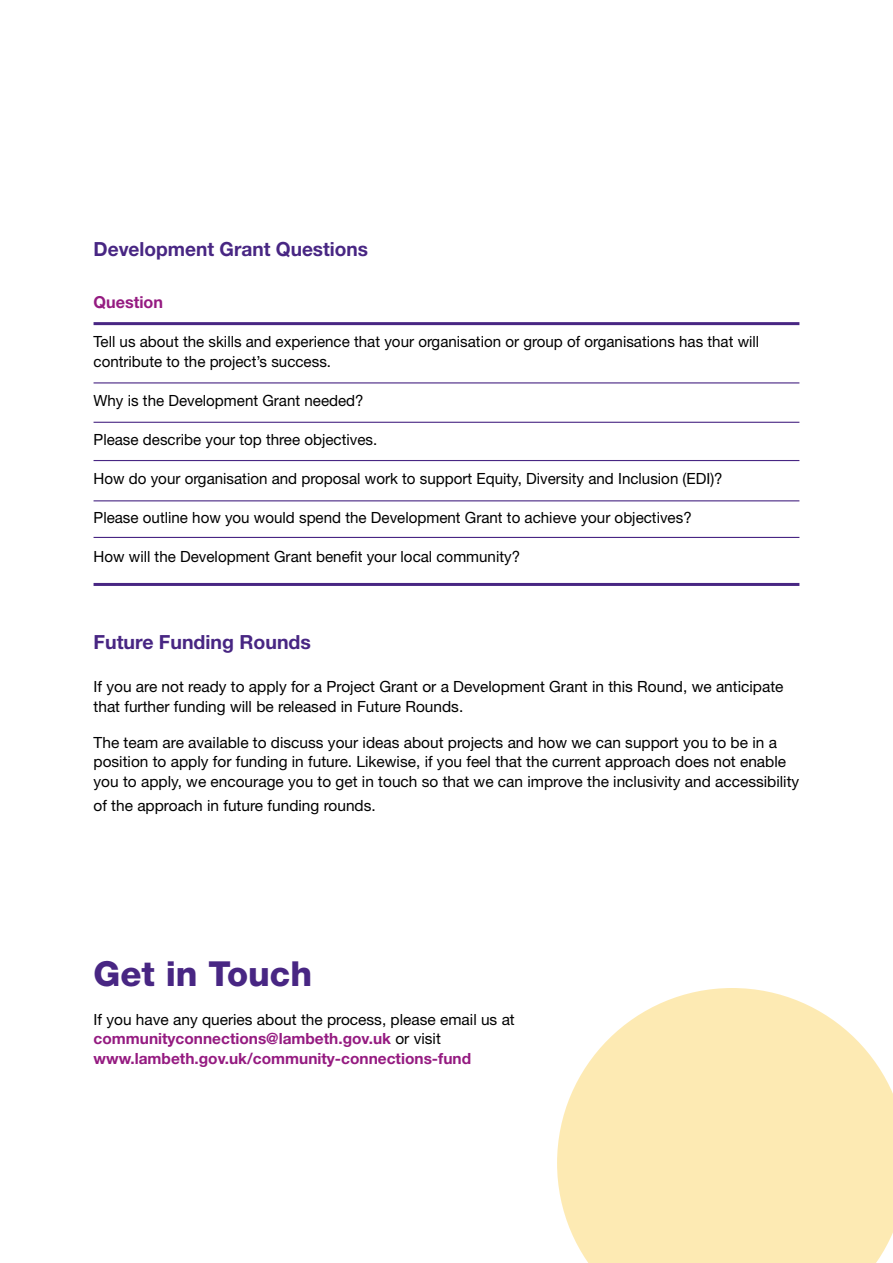
<style>
.page{position:relative;width:893px;height:1263px;background:#fff}
.page>*{position:absolute;margin:0;border:0;box-sizing:border-box;transform-origin:0 0}
.t1{font:800 34.5px "Helvetica Neue LT Std";color:#482683}
.t2{font:700 19.5px "Helvetica Neue LT Std";color:#482683}
.t3{font:700 16.5px "Helvetica Neue LT Std";color:#951b81}
.t4{font:15.45px/19.5px "Helvetica Neue LT Std";color:#000}
.t5{font:700 15.45px/19.5px "Helvetica Neue LT Std";color:#951b81}
.s1{font-weight:400;color:#000}
</style>
<div class="page">
<hr style="left:94px;top:322px;width:705px;height:3px;background:#482683">
<hr style="left:94px;top:583px;width:705px;height:3px;background:#482683">
<hr style="left:94px;top:382px;width:705px;height:1px;background:#482683">
<hr style="left:94px;top:422px;width:705px;height:1px;background:#482683">
<hr style="left:94px;top:460px;width:705px;height:1px;background:#482683">
<hr style="left:94px;top:500px;width:705px;height:1px;background:#482683">
<svg style="left:557px;top:988px;width:336px;height:275px;background:#fdecbd"></svg>
<hr style="left:94px;top:537px;width:705px;height:1px;background:#482683">
<p class="t2" style="left:94px;top:237px;width:276px">Development Grant Questions</p>
<p class="t3" style="left:94px;top:292px;width:71px">Question</p>
<p class="t4" style="left:94px;top:332px;width:667px">Tell us about the skills and experience that your organisation or group of organisations has that will contribute to the project’s success.</p>
<p class="t4" style="left:94px;top:390px;width:272px">Why is the Development Grant needed?</p>
<p class="t4" style="left:94px;top:429px;width:285px">Please describe your top three objectives.</p>
<p class="t4" style="left:94px;top:468px;width:631px">How do your organisation and proposal work to support Equity, Diversity and Inclusion (EDI)?</p>
<p class="t4" style="left:94px;top:507px;width:600px">Please outline how you would spend the Development Grant to achieve your objectives?</p>
<p class="t4" style="left:94px;top:546px;width:428px">How will the Development Grant benefit your local community?</p>
<p class="t2" style="left:94px;top:630px;width:219px">Future Funding Rounds</p>
<p class="t4" style="left:94px;top:677px;width:691px">If you are not ready to apply for a Project Grant or a Development Grant in this Round, we anticipate that further funding will be released in Future Rounds.</p>
<p class="t4" style="left:94px;top:732px;width:707px">The team are available to discuss your ideas about projects and how we can support you to be in a position to apply for funding in future. Likewise, if you feel that the current approach does not enable you to apply, we encourage you to get in touch so that we can improve the inclusivity and accessibility</p>
<p class="t4" style="left:94px;top:795px;width:284px">of the approach in future funding rounds.</p>
<h1 class="t1" style="left:94px;top:953px;width:220px">Get in Touch</h1>
<p class="t5" style="left:94px;top:1009px;width:423px"><span class="s1">If you have any queries about the process, please email us at </span>communityconnections@lambeth.gov.uk <span class="s1">or visit </span>www.lambeth.gov.uk/community-connections-fund</p>
</div>
